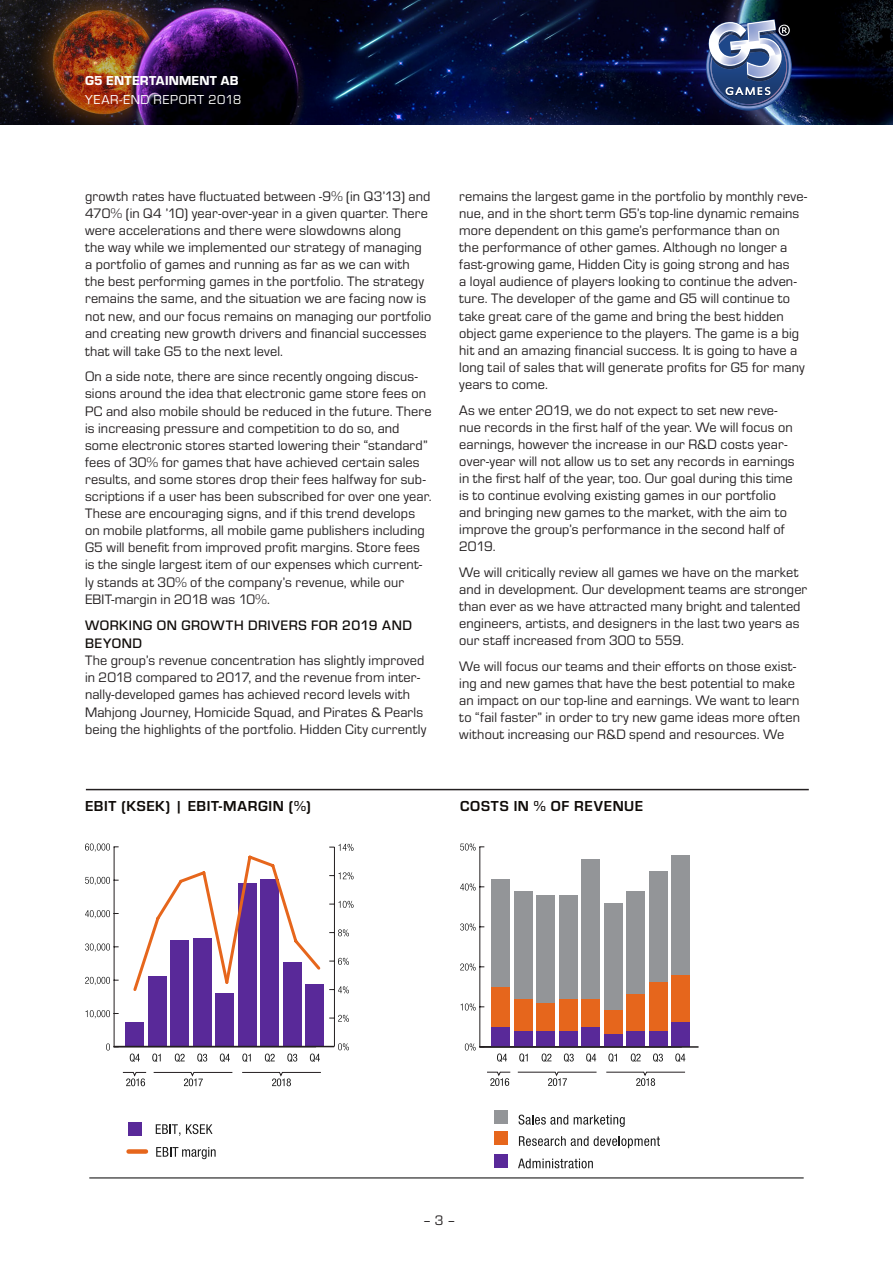
<style>
.page{position:relative;width:893px;height:1263px;background:#fff}
.page>*{position:absolute;margin:0;border:0;box-sizing:border-box;transform-origin:0 0}
.grafrubbe{font:700 15px "Eurostile";letter-spacing:.04em;color:#0f0b08}
.brödtext{font:14.25px/17.1px "Eurostile";letter-spacing:.01em;color:#231f20}
.rubbe3{font:500 14.25px/18px "Eurostile";letter-spacing:.035em;color:#0f0b08}
.t1{font:13.5px "Eurostile";letter-spacing:.04em;color:#fff}
.t2{font:13.5px "Eurostile Hea";letter-spacing:.015em;color:#fff}
</style>
<div class="page">
<img style="left:0;top:0;width:893px;height:124px">
<hr style="left:89px;top:1178px;width:715px;height:1px;background:#000">
<img style="left:706px;top:19px;width:85px;height:90px">
<hr style="left:86px;top:789px;width:723px;height:1px;background:#231f20">
<div style="left:129px;top:1149px;width:17px;height:5px;background:#e6661c"></div>
<svg style="left:130px;top:1053px;width:10px;height:9px"></svg>
<svg style="left:152px;top:1053px;width:9px;height:9px"></svg>
<svg style="left:175px;top:1053px;width:10px;height:9px"></svg>
<svg style="left:197px;top:1053px;width:10px;height:9px"></svg>
<svg style="left:220px;top:1053px;width:10px;height:9px"></svg>
<svg style="left:242px;top:1053px;width:9px;height:9px"></svg>
<svg style="left:265px;top:1053px;width:10px;height:9px"></svg>
<svg style="left:287px;top:1053px;width:10px;height:9px"></svg>
<svg style="left:310px;top:1053px;width:10px;height:9px"></svg>
<hr style="left:114px;top:847px;width:1px;height:200px;background:#231f20">
<svg style="left:106px;top:1043px;width:13px;height:7px"></svg>
<svg style="left:85px;top:1010px;width:34px;height:8px"></svg>
<svg style="left:85px;top:977px;width:34px;height:8px"></svg>
<svg style="left:85px;top:943px;width:34px;height:9px"></svg>
<svg style="left:85px;top:910px;width:34px;height:8px"></svg>
<svg style="left:85px;top:877px;width:34px;height:8px"></svg>
<svg style="left:85px;top:843px;width:34px;height:9px"></svg>
<div style="left:126px;top:1022px;width:18px;height:25px;background:#592999"></div>
<div style="left:148px;top:976px;width:18px;height:71px;background:#592999"></div>
<div style="left:171px;top:940px;width:18px;height:107px;background:#592999"></div>
<div style="left:193px;top:938px;width:18px;height:109px;background:#592999"></div>
<div style="left:216px;top:994px;width:18px;height:53px;background:#592999"></div>
<div style="left:238px;top:883px;width:18px;height:164px;background:#592999"></div>
<div style="left:261px;top:880px;width:18px;height:167px;background:#592999"></div>
<div style="left:283px;top:963px;width:18px;height:84px;background:#592999"></div>
<div style="left:306px;top:985px;width:18px;height:62px;background:#592999"></div>
<hr style="left:114px;top:1046px;width:220px;height:1px;background:#231f20">
<svg style="left:338px;top:1043px;width:11px;height:7px"></svg>
<hr style="left:334px;top:847px;width:1px;height:199px;background:#231f20">
<svg style="left:329px;top:1015px;width:20px;height:7px"></svg>
<svg style="left:329px;top:986px;width:20px;height:7px"></svg>
<svg style="left:329px;top:958px;width:20px;height:7px"></svg>
<svg style="left:329px;top:929px;width:20px;height:7px"></svg>
<svg style="left:329px;top:901px;width:24px;height:7px"></svg>
<svg style="left:329px;top:872px;width:24px;height:7px"></svg>
<svg style="left:329px;top:844px;width:24px;height:7px"></svg>
<svg style="left:133px;top:855px;width:190px;height:138px"></svg>
<svg style="left:156px;top:1124px;width:24px;height:12px"></svg>
<svg style="left:186px;top:1124px;width:27px;height:10px"></svg>
<svg style="left:156px;top:1147px;width:60px;height:12px"></svg>
<div style="left:128px;top:1122px;width:13px;height:13px;background:#592999"></div>
<svg style="left:122px;top:1072px;width:199px;height:14px"></svg>
<div style="left:494px;top:1154px;width:14px;height:13px;background:#592999"></div>
<svg style="left:518px;top:1158px;width:75px;height:10px"></svg>
<div style="left:494px;top:1132px;width:14px;height:13px;background:#e6661c"></div>
<svg style="left:519px;top:1136px;width:141px;height:12px"></svg>
<svg style="left:519px;top:1114px;width:49px;height:10px"></svg>
<svg style="left:574px;top:1115px;width:51px;height:12px"></svg>
<div style="left:494px;top:1110px;width:14px;height:14px;background:#939598"></div>
<hr style="left:480px;top:847px;width:1px;height:200px;background:#231f20">
<svg style="left:465px;top:1043px;width:16px;height:7px"></svg>
<svg style="left:460px;top:1003px;width:24px;height:7px"></svg>
<svg style="left:460px;top:963px;width:24px;height:7px"></svg>
<svg style="left:460px;top:923px;width:24px;height:7px"></svg>
<svg style="left:460px;top:883px;width:24px;height:7px"></svg>
<svg style="left:460px;top:843px;width:24px;height:7px"></svg>
<div style="left:492px;top:879px;width:18px;height:108px;background:#939598"></div>
<div style="left:514px;top:891px;width:18px;height:108px;background:#939598"></div>
<div style="left:537px;top:895px;width:18px;height:108px;background:#939598"></div>
<div style="left:559px;top:895px;width:18px;height:104px;background:#939598"></div>
<div style="left:582px;top:859px;width:18px;height:140px;background:#939598"></div>
<div style="left:604px;top:903px;width:18px;height:108px;background:#939598"></div>
<div style="left:627px;top:891px;width:18px;height:104px;background:#939598"></div>
<div style="left:649px;top:871px;width:18px;height:112px;background:#939598"></div>
<div style="left:672px;top:855px;width:18px;height:120px;background:#939598"></div>
<div style="left:492px;top:987px;width:18px;height:40px;background:#e6661c"></div>
<div style="left:514px;top:999px;width:18px;height:32px;background:#e6661c"></div>
<div style="left:537px;top:1003px;width:18px;height:28px;background:#e6661c"></div>
<div style="left:559px;top:999px;width:18px;height:32px;background:#e6661c"></div>
<div style="left:582px;top:999px;width:18px;height:28px;background:#e6661c"></div>
<div style="left:604px;top:1011px;width:18px;height:24px;background:#e6661c"></div>
<div style="left:627px;top:995px;width:18px;height:36px;background:#e6661c"></div>
<div style="left:649px;top:983px;width:18px;height:48px;background:#e6661c"></div>
<div style="left:672px;top:975px;width:18px;height:48px;background:#e6661c"></div>
<div style="left:492px;top:1027px;width:18px;height:20px;background:#592999"></div>
<div style="left:514px;top:1031px;width:18px;height:16px;background:#592999"></div>
<div style="left:537px;top:1031px;width:18px;height:16px;background:#592999"></div>
<div style="left:559px;top:1031px;width:18px;height:16px;background:#592999"></div>
<div style="left:582px;top:1027px;width:18px;height:20px;background:#592999"></div>
<div style="left:604px;top:1035px;width:18px;height:12px;background:#592999"></div>
<div style="left:627px;top:1031px;width:18px;height:16px;background:#592999"></div>
<div style="left:649px;top:1031px;width:18px;height:16px;background:#592999"></div>
<div style="left:672px;top:1023px;width:18px;height:24px;background:#592999"></div>
<svg style="left:497px;top:1053px;width:10px;height:9px"></svg>
<svg style="left:519px;top:1053px;width:9px;height:9px"></svg>
<svg style="left:542px;top:1053px;width:9px;height:9px"></svg>
<svg style="left:564px;top:1053px;width:10px;height:9px"></svg>
<svg style="left:586px;top:1053px;width:10px;height:9px"></svg>
<svg style="left:608px;top:1053px;width:9px;height:9px"></svg>
<svg style="left:631px;top:1053px;width:10px;height:9px"></svg>
<svg style="left:653px;top:1053px;width:10px;height:9px"></svg>
<svg style="left:675px;top:1053px;width:10px;height:9px"></svg>
<hr style="left:480px;top:1046px;width:218px;height:2px;background:#231f20">
<svg style="left:487px;top:1072px;width:198px;height:14px"></svg>
<p class="t2" style="left:85px;top:71px;width:155px">G5 ENTERTAINMENT AB</p>
<p class="t1" style="left:85px;top:90px;width:158px">YEAR-END REPORT 2018</p>
<p class="brödtext" style="left:85px;top:187px;width:348px">growth rates have fluctuated between -9% (in Q3’13) and 470% (in Q4 ’10) year-over-year in a given quarter. There were accelerations and there were slowdowns along<br>the way while we implemented our strategy of managing a portfolio of games and running as far as we can with the best performing games in the portfolio. The strategy remains the same, and the situation we are facing now is not new, and our focus remains on managing our portfolio and creating new growth drivers and financial successes that will take G5 to the next level.</p>
<p class="brödtext" style="left:85px;top:367px;width:348px">On a side note, there are since recently ongoing discus&shy;sions around the idea that electronic game store fees on PC and also mobile should be reduced in the future. There is increasing pressure and competition to do so, and some electronic stores started lowering their “standard” fees of 30% for games that have achieved certain sales results, and some stores drop their fees halfway for sub&shy;scriptions if a user has been subscribed for over one year.<br>These are encouraging signs, and if this trend develops on mobile platforms, all mobile game publishers including G5 will benefit from improved profit margins. Store fees is the single largest item of our expenses which current&shy;ly stands at 30% of the company’s revenue, while our EBIT-margin in 2018 was 10%.</p>
<p class="rubbe3" style="left:85px;top:616px;width:328px">WORKING ON GROWTH DRIVERS FOR 2019 AND<br>BEYOND</p>
<p class="brödtext" style="left:85px;top:651px;width:343px">The group’s revenue concentration has slightly improved in 2018 compared to 2017, and the revenue from inter&shy;nally-developed games has achieved record levels with Mahjong Journey, Homicide Squad, and Pirates &amp; Pearls being the highlights of the portfolio. Hidden City currently</p>
<p class="brödtext" style="left:459px;top:187px;width:349px">remains the largest game in the portfolio by monthly reve&shy;nue, and in the short term G5’s top-line dynamic remains more dependent on this game’s performance than on<br>the performance of other games. Although no longer a fast-growing game, Hidden City is going strong and has<br>a loyal audience of players looking to continue the adven&shy;ture. The developer of the game and G5 will continue to take great care of the game and bring the best hidden object game experience to the players. The game is a big hit and an amazing financial success. It is going to have a long tail of sales that will generate profits for G5 for many years to come.</p>
<p class="brödtext" style="left:459px;top:401px;width:337px">As we enter 2019, we do not expect to set new reve&shy;nue records in the first half of the year. We will focus on earnings, however the increase in our R&amp;D costs year&shy;over-year will not allow us to set any records in earnings in the first half of the year, too. Our goal during this time is to continue evolving existing games in our portfolio and bringing new games to the market, with the aim to improve the group’s performance in the second half of 2019.</p>
<p class="brödtext" style="left:459px;top:563px;width:349px">We will critically review all games we have on the market and in development. Our development teams are stronger than ever as we have attracted many bright and talented engineers, artists, and designers in the last two years as our staff increased from 300 to 559.</p>
<p class="brödtext" style="left:459px;top:657px;width:342px">We will focus our teams and their efforts on those exist&shy;ing and new games that have the best potential to make an impact on our top-line and earnings. We want to learn to “fail faster” in order to try new game ideas more often without increasing our R&amp;D spend and resources. We</p>
<p class="grafrubbe" style="left:85px;top:795px;width:227px">EBIT (KSEK) | EBIT-MARGIN (%)</p>
<p class="grafrubbe" style="left:460px;top:795px;width:185px">COSTS IN % OF REVENUE</p>
<p class="brödtext" style="left:423px;top:1211px;width:35px">– 3 –</p>
</div>
